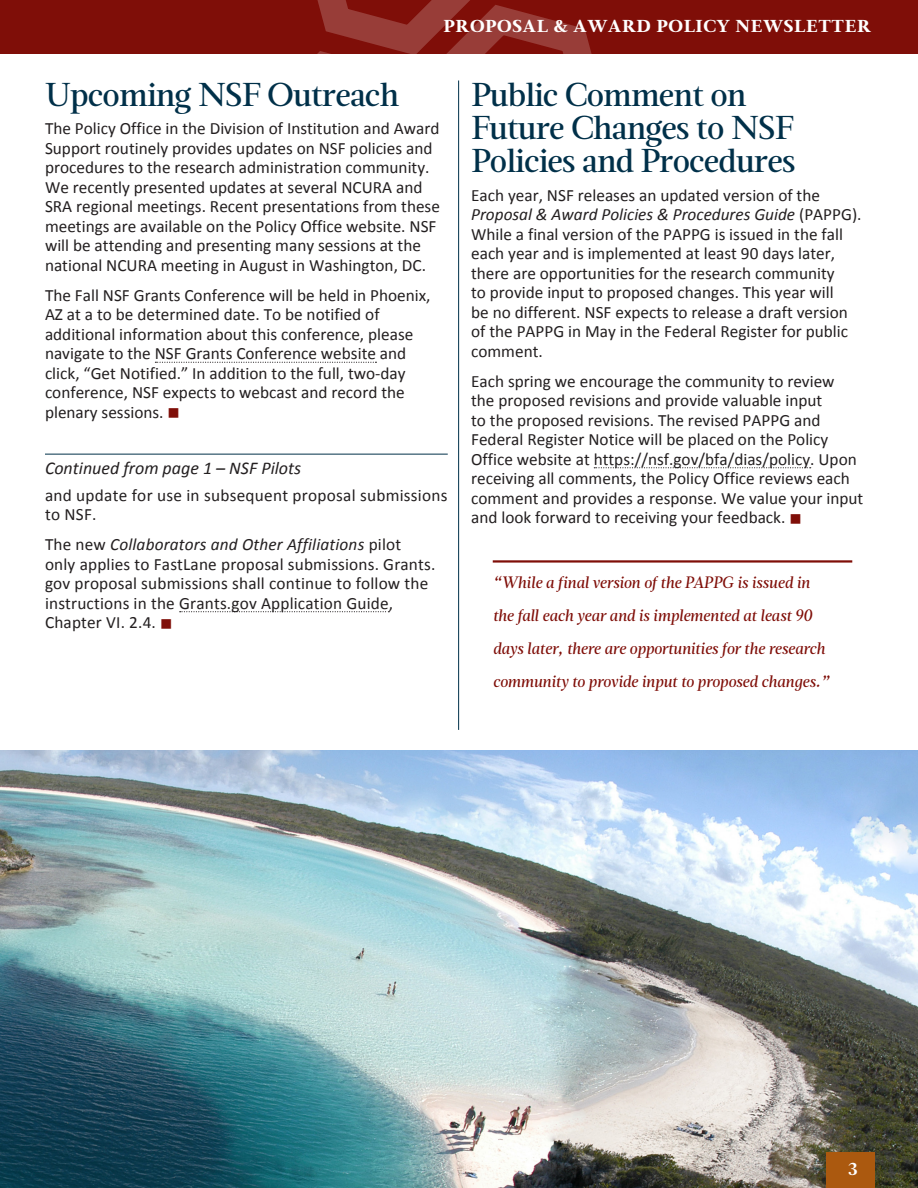
<style>
.page{position:relative;width:918px;height:1188px;background:#fff}
.page>*{position:absolute;margin:0;border:0;box-sizing:border-box;transform-origin:0 0}
.Head1{font:500 33px/33px "Magneta";letter-spacing:-.025em;color:#003049}
.t1{font:italic 18px "Calibri";color:#231f20}
.Body{font:17.25px/19.5px "Calibri";color:#231f20}
.t2{font:900 17.25px "Magneta";letter-spacing:.04em;color:#fff}
.t3{font:700 17.25px "Magneta";color:#fff}
.t4{font:italic 500 16.5px/33px "Magneta";color:#7f0e08}
.s1{color:#7f0e08}
.s2{font-style:italic}
</style>
<div class="page">
<img style="left:0;top:751px;width:918px;height:437px">
<div style="left:0;top:0;width:918px;height:54px;background:#7f0e08"></div>
<svg style="left:317px;top:0;width:275px;height:199px"></svg>
<svg style="left:317px;top:28px;width:132px;height:171px"></svg>
<div style="left:826px;top:1153px;width:49px;height:35px;background:#ab590f"></div>
<svg style="left:594px;top:467px;width:217px;height:1px"></svg>
<hr style="left:458px;top:80px;width:1px;height:650px;background:#003049">
<svg style="left:155px;top:362px;width:221px;height:1px"></svg>
<hr style="left:493px;top:560px;width:359px;height:3px;background:#7f0e08">
<svg style="left:180px;top:611px;width:209px;height:1px"></svg>
<hr style="left:45px;top:454px;width:403px;height:1px;background:#003049">
<p class="t2" style="left:444px;top:13px;width:429px">PROPOSAL &amp; AWARD POLICY NEWSLETTER</p>
<h1 class="Head1" style="left:45px;top:77px;width:356px">Upcoming NSF Outreach</h1>
<p class="Body" style="left:45px;top:119px;width:396px">The Policy Office in the Division of Institution and Award Support routinely provides updates on NSF policies and procedures to the research administration community.<br>We recently presented updates at several NCURA and SRA regional meetings. Recent presentations from these meetings are available on the Policy Office website. NSF will be attending and presenting many sessions at the national NCURA meeting in August in Washington, DC.</p>
<p class="Body" style="left:45px;top:285px;width:387px">The Fall NSF Grants Conference will be held in Phoenix, AZ at a to be determined date. To be notified of additional information about this conference, please navigate to the NSF Grants Conference website and click, “Get Notified.” In addition to the full, two-day conference, NSF expects to webcast and record the plenary sessions. <span class="s1">■</span></p>
<p class="t1" style="left:45px;top:456px;width:258px">Continued from page 1 – NSF Pilots</p>
<p class="Body" style="left:45px;top:485px;width:404px">and update for use in subsequent proposal submissions to NSF.</p>
<p class="Body" style="left:45px;top:535px;width:392px">The new <span class="s2">Collaborators and Other Affiliations</span> pilot only applies to FastLane proposal submissions. Grants. gov proposal submissions shall continue to follow the instructions in the Grants.gov Application Guide, Chapter VI. 2.4. <span class="s1">■</span></p>
<h1 class="Head1" style="left:471px;top:78px;width:326px">Public Comment on<br>Future Changes to NSF<br>Policies and Procedures</h1>
<p class="Body" style="left:471px;top:185px;width:392px">Each year, NSF releases an updated version of the <span class="s2">Proposal &amp; Award Policies &amp; Procedures Guide</span> (PAPPG).<br>While a final version of the PAPPG is issued in the fall each year and is implemented at least 90 days later, there are opportunities for the research community<br>to provide input to proposed changes. This year will<br>be no different. NSF expects to release a draft version of the PAPPG in May in the Federal Register for public comment.</p>
<p class="Body" style="left:471px;top:371px;width:394px">Each spring we encourage the community to review<br>the proposed revisions and provide valuable input<br>to the proposed revisions. The revised PAPPG and Federal Register Notice will be placed on the Policy Office website at https://nsf.gov/bfa/dias/policy. Upon receiving all comments, the Policy Office reviews each comment and provides a response. We value your input and look forward to receiving your feedback. <span class="s1">■</span></p>
<p class="t4" style="left:493px;top:565px;width:338px">“While a final version of the PAPPG is issued in the fall each year and is implemented at least 90 days later, there are opportunities for the research community to provide input to proposed changes.”</p>
<p class="t3" style="left:848px;top:1157px;width:11px">3</p>
</div>
